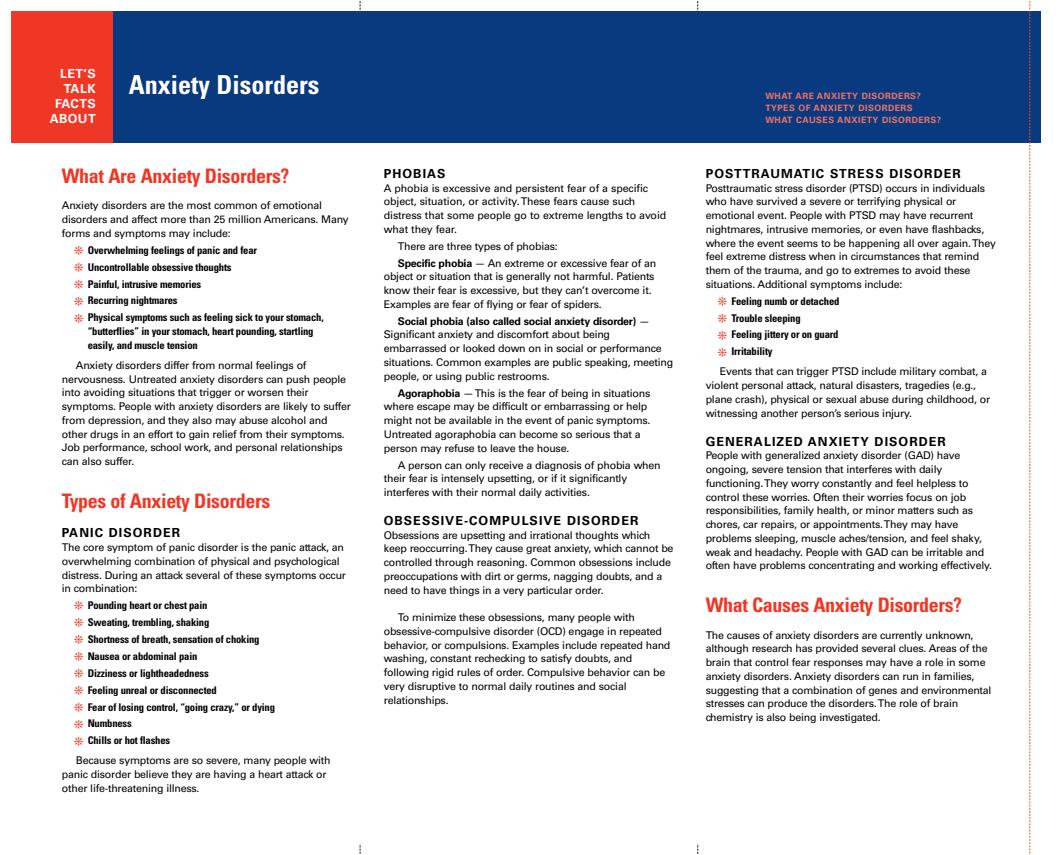
<style>
.page{position:relative;width:1058px;height:855px;background:#fff}
.page>*{position:absolute;margin:0;border:0;box-sizing:border-box;transform-origin:0 0}
.t1{font:700 condensed 26.12px "Univers";color:#fff}
.t2{font:700 condensed 20px "Univers";letter-spacing:-.02em;color:#f03726}
.t3{font:700 12.5px "Univers";letter-spacing:.085em;color:#000}
.t4{font:700 12.5px/15px "Univers";letter-spacing:.03em;color:#fff;text-align:right}
.t5{font:10.62px/13.8px "Univers";letter-spacing:-.02em;color:#000}
.t6{font:700 condensed 10.62px/16.9px "Univers";letter-spacing:-.02em;color:#000}
.t7{font:700 8.75px/11.9px "Univers";letter-spacing:.055em;color:#f47367}
.s1{font-weight:700}
</style>
<div class="page">
<svg style="left:360px;top:1px;width:1px;height:853px"></svg>
<div style="left:349px;top:11px;width:22px;height:833px;background:#fff"></div>
<svg style="left:697px;top:0;width:1px;height:854px"></svg>
<div style="left:686px;top:11px;width:23px;height:833px;background:#fff"></div>
<div style="left:22px;top:11px;width:1019px;height:132px;background:#093a7f"></div>
<div style="left:11px;top:11px;width:101px;height:132px;background:#f03726"></div>
<svg style="left:1029px;top:1px;width:1px;height:854px"></svg>
<p class="t4" style="left:50px;top:66px;width:47px">LET’S<br>TALK<br>FACTS<br>ABOUT</p>
<h1 class="t1" style="left:129px;top:68px;width:192px">Anxiety Disorders</h1>
<h2 class="t2" style="left:62px;top:164px;width:229px">What Are Anxiety Disorders?</h2>
<p class="t5" style="left:62px;top:199px;width:288px">Anxiety disorders are the most common of emotional disorders and affect more than 25 million Americans. Many forms and symptoms may include:</p>
<p class="t6" style="left:88px;top:242px;width:237px">Overwhelming feelings of panic and fear<br>Uncontrollable obsessive thoughts<br>Painful, intrusive memories<br>Recurring nightmares<br>Physical symptoms such as feeling sick to your stomach,</p>
<p class="t6" style="left:88px;top:324px;width:227px;line-height:13.8px">“butterflies” in your stomach, heart pounding, startling easily, and muscle tension</p>
<p class="t5" style="left:62px;top:358px;width:290px;text-indent:14px">Anxiety disorders differ from normal feelings of nervousness. Untreated anxiety disorders can push people into avoiding situations that trigger or worsen their symptoms. People with anxiety disorders are likely to suffer from depression, and they also may abuse alcohol and other drugs in an effort to gain relief from their symptoms.<br>Job performance, school work, and personal relationships can also suffer.</p>
<h2 class="t2" style="left:62px;top:489px;width:210px">Types of Anxiety Disorders</h2>
<p class="t3" style="left:62px;top:526px;width:120px">PANIC DISORDER</p>
<p class="t5" style="left:62px;top:540px;width:286px">The core symptom of panic disorder is the panic attack, an overwhelming combination of physical and psychological distress. During an attack several of these symptoms occur in combination:</p>
<p class="t6" style="left:88px;top:597px;width:189px">Pounding heart or chest pain<br>Sweating, trembling, shaking<br>Shortness of breath, sensation of choking<br>Nausea or abdominal pain<br>Dizziness or lightheadedness<br>Feeling unreal or disconnected<br>Fear of losing control, “going crazy,” or dying<br>Numbness<br>Chills or hot flashes</p>
<p class="t5" style="left:62px;top:754px;width:270px;text-indent:14px">Because symptoms are so severe, many people with panic disorder believe they are having a heart attack or other life-threatening illness.</p>
<p class="t3" style="left:384px;top:166px;width:63px">PHOBIAS</p>
<p class="t5" style="left:384px;top:181px;width:284px">A phobia is excessive and persistent fear of a specific object, situation, or activity. These fears cause such distress that some people go to extreme lengths to avoid what they fear.</p>
<p class="t5" style="left:398px;top:238px;width:260px;line-height:16.9px">There are three types of phobias:<br><span class="s1">Specific phobia</span> — An extreme or excessive fear of an</p>
<p class="t5" style="left:384px;top:270px;width:272px">object or situation that is generally not harmful. Patients know their fear is excessive, but they can’t overcome it.<br>Examples are fear of flying or fear of spiders.</p>
<p class="t5" style="left:384px;top:314px;width:291px;text-indent:14px"><span class="s1">Social phobia (also called social anxiety disorder)</span> — Significant anxiety and discomfort about being embarrassed or looked down on in social or performance situations. Common examples are public speaking, meeting people, or using public restrooms.</p>
<p class="t5" style="left:384px;top:386px;width:268px;text-indent:14px"><span class="s1">Agoraphobia</span> —This is the fear of being in situations where escape may be difficult or embarrassing or help might not be available in the event of panic symptoms.<br>Untreated agoraphobia can become so serious that a person may refuse to leave the house.</p>
<p class="t5" style="left:384px;top:458px;width:278px;text-indent:14px">A person can only receive a diagnosis of phobia when their fear is intensely upsetting, or if it significantly interferes with their normal daily activities.</p>
<p class="t3" style="left:384px;top:513px;width:256px">OBSESSIVE-COMPULSIVE DISORDER</p>
<p class="t5" style="left:384px;top:528px;width:291px">Obsessions are upsetting and irrational thoughts which keep reoccurring. They cause great anxiety, which cannot be controlled through reasoning. Common obsessions include preoccupations with dirt or germs, nagging doubts, and a need to have things in a very particular order.</p>
<p class="t5" style="left:384px;top:611px;width:288px;text-indent:14px">To minimize these obsessions, many people with obsessive-compulsive disorder (OCD) engage in repeated behavior, or compulsions. Examples include repeated hand washing, constant rechecking to satisfy doubts, and following rigid rules of order. Compulsive behavior can be very disruptive to normal daily routines and social relationships.</p>
<p class="t7" style="left:765px;top:90px;width:177px">WHAT ARE ANXIETY DISORDERS?<br>TYPES OF ANXIETY DISORDERS<br>WHAT CAUSES ANXIETY DISORDERS?</p>
<p class="t3" style="left:705px;top:166px;width:256px">POSTTRAUMATIC STRESS DISORDER</p>
<p class="t5" style="left:705px;top:181px;width:292px">Posttraumatic stress disorder (PTSD) occurs in individuals who have survived a severe or terrifying physical or emotional event. People with PTSD may have recurrent nightmares, intrusive memories, or even have flashbacks, where the event seems to be happening all over again. They feel extreme distress when in circumstances that remind them of the trauma, and go to extremes to avoid these situations. Additional symptoms include:</p>
<p class="t6" style="left:731px;top:292px;width:109px">Feeling numb or detached<br>Trouble sleeping<br>Feeling jittery or on guard<br>Irritability</p>
<p class="t5" style="left:705px;top:365px;width:286px;text-indent:14px">Events that can trigger PTSD include military combat, a violent personal attack, natural disasters, tragedies (e.g., plane crash), physical or sexual abuse during childhood, or witnessing another person’s serious injury.</p>
<p class="t3" style="left:705px;top:434px;width:241px">GENERALIZED ANXIETY DISORDER</p>
<p class="t5" style="left:705px;top:449px;width:288px">People with generalized anxiety disorder (GAD) have ongoing, severe tension that interferes with daily functioning. They worry constantly and feel helpless to control these worries. Often their worries focus on job responsibilities, family health, or minor matters such as chores, car repairs, or appointments. They may have problems sleeping, muscle aches/tension, and feel shaky, weak and headachy. People with GAD can be irritable and often have problems concentrating and working effectively.</p>
<h2 class="t2" style="left:705px;top:593px;width:258px">What Causes Anxiety Disorders?</h2>
<p class="t5" style="left:705px;top:628px;width:287px">The causes of anxiety disorders are currently unknown, although research has provided several clues. Areas of the brain that control fear responses may have a role in some anxiety disorders. Anxiety disorders can run in families, suggesting that a combination of genes and environmental stresses can produce the disorders. The role of brain chemistry is also being investigated.</p>
</div>
